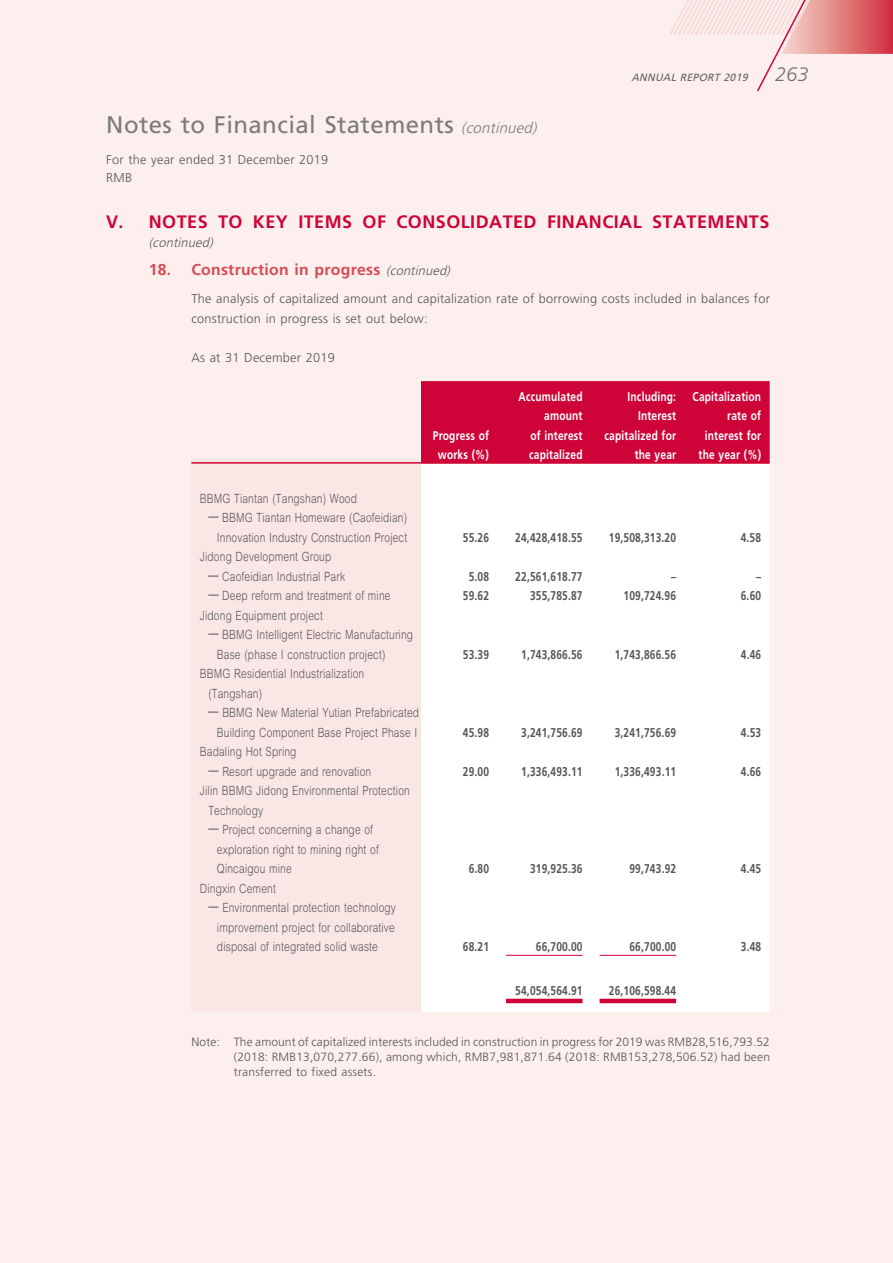
<style>
.page{position:relative;width:893px;height:1263px;background:#fcefee}
.page>*{position:absolute;margin:0;border:0;box-sizing:border-box;transform-origin:0 0}
.t1{font:24px "Frutiger LT Std";letter-spacing:.015em;color:#7c7b7b}
.t2{font:italic 300 19.5px "Frutiger LT Std";color:#6f6f6f}
.t3{font:700 18px "Frutiger LT Std";letter-spacing:.025em;color:#ce0438}
.t4{font:700 15.75px "Frutiger LT Std";letter-spacing:.015em;color:#d74b55}
.t5{font:300 12.75px/19.5px "M Hei HK";letter-spacing:.015em;color:#575756;scale:.8 1}
.t6{font:700 12.75px "Frutiger LT Std";letter-spacing:.015em;color:#575756;scale:.8 1}
.t7{font:300 12.75px/18px "Frutiger LT Std";letter-spacing:.015em;color:#575756}
.t8{font:700 12.75px/19.5px "Frutiger LT Std";letter-spacing:.015em;color:#fff;text-align:right;scale:.8 1}
.t9{font:italic 300 12.75px "Frutiger LT Std";color:#575756}
.t10{font:300 12px/15px "Frutiger LT Std";letter-spacing:.015em;color:#575756;text-align:justify}
.t11{font:italic 10.5px "Frutiger LT Std";color:#636362}
.s1{font-weight:300;font-style:italic;font-size:15px}
.s2{font-weight:300;font-style:italic;font-size:12.75px;color:#575756}
</style>
<div class="page">
<svg style="left:670px;top:0;width:223px;height:92px"></svg>
<div style="left:421px;top:381px;width:349px;height:81px;background:#ce0438"></div>
<div style="left:421px;top:464px;width:349px;height:548px;background:#fff"></div>
<hr style="left:191px;top:462px;width:230px;height:2px;background:#ce0438">
<hr style="left:421px;top:462px;width:76px;height:2px;background:#ce0438">
<hr style="left:497px;top:462px;width:94px;height:2px;background:#ce0438">
<hr style="left:591px;top:462px;width:94px;height:2px;background:#ce0438">
<hr style="left:685px;top:462px;width:85px;height:2px;background:#ce0438">
<hr style="left:506px;top:955px;width:77px;height:1px;background:#ce0438">
<hr style="left:600px;top:955px;width:76px;height:1px;background:#ce0438">
<hr style="left:506px;top:999px;width:77px;height:4px;background:#ce0438">
<hr style="left:600px;top:999px;width:76px;height:4px;background:#ce0438">
<h1 class="t1" style="left:106px;top:110px;width:436px">Notes to Financial Statements <span class="s1">(continued)</span></h1>
<p class="t7" style="left:106px;top:150px;width:224px">For the year ended 31 December 2019<br>RMB</p>
<p class="t11" style="left:631px;top:71px;width:121px">ANNUAL REPORT 2019</p>
<h2 class="t2" style="left:775px;top:63px;width:35px">263</h2>
<h3 class="t3" style="left:106px;top:211px;width:665px">V. NOTES TO KEY ITEMS OF CONSOLIDATED FINANCIAL STATEMENTS</h3>
<p class="t9" style="left:149px;top:235px;width:69px">(continued)</p>
<p class="t4" style="left:149px;top:260px;width:306px">18. Construction in progress <span class="s2">(continued)</span></p>
<p class="t7" style="left:191px;top:289px;width:580px;line-height:19.5px">The analysis of capitalized amount and capitalization rate of borrowing costs included in balances for construction in progress is set out below:</p>
<p class="t7" style="left:191px;top:348px;width:145px">As at 31 December 2019</p>
<p class="t5" style="left:200px;top:488px;width:198px">BBMG Tiantan (Tangshan) Wood</p>
<p class="t5" style="left:208px;top:507px;width:250px;text-align:right">– BBMG Tiantan Homeware (Caofeidian)<br>Innovation Industry Construction Project</p>
<p class="t8" style="left:433px;top:425px;width:72px;text-align:center">Progress of works (%)</p>
<p class="t8" style="left:518px;top:386px;width:82px">Accumulated amount<br>of interest capitalized</p>
<p class="t8" style="left:605px;top:386px;width:91px">Including:<br>Interest capitalized for the year</p>
<p class="t8" style="left:693px;top:386px;width:87px">Capitalization rate of interest for the year (%)</p>
<p class="t6" style="left:463px;top:530px;width:34px">55.26</p>
<p class="t6" style="left:515px;top:530px;width:86px">24,428,418.55</p>
<p class="t6" style="left:609px;top:530px;width:86px">19,508,313.20</p>
<p class="t6" style="left:741px;top:530px;width:27px">4.58</p>
<p class="t5" style="left:200px;top:546px;width:166px">Jidong Development Group</p>
<p class="t5" style="left:208px;top:566px;width:172px">– Caofeidian Industrial Park</p>
<p class="t6" style="left:469px;top:569px;width:27px">5.08</p>
<p class="t6" style="left:515px;top:569px;width:86px">22,561,618.77</p>
<p class="t6" style="left:671px;top:569px;width:8px">–</p>
<p class="t6" style="left:756px;top:569px;width:8px">–</p>
<p class="t5" style="left:208px;top:585px;width:229px">– Deep reform and treatment of mine</p>
<p class="t6" style="left:463px;top:588px;width:34px">59.62</p>
<p class="t6" style="left:530px;top:588px;width:67px">355,785.87</p>
<p class="t6" style="left:623px;top:588px;width:67px">109,724.96</p>
<p class="t6" style="left:741px;top:588px;width:27px">6.60</p>
<p class="t5" style="left:200px;top:605px;width:155px">Jidong Equipment project</p>
<p class="t5" style="left:217px;top:624px;width:247px;text-indent:-9px">– BBMG Intelligent Electric Manufacturing<br>Base (phase I construction project)</p>
<p class="t6" style="left:463px;top:647px;width:34px">53.39</p>
<p class="t6" style="left:521px;top:647px;width:78px">1,743,866.56</p>
<p class="t6" style="left:615px;top:647px;width:78px">1,743,866.56</p>
<p class="t6" style="left:741px;top:647px;width:27px">4.46</p>
<p class="t5" style="left:208px;top:663px;width:196px;text-indent:-9px">BBMG Residential Industrialization (Tangshan)</p>
<p class="t5" style="left:208px;top:702px;width:265px;text-align:center">– BBMG New Material Yutian Prefabricated<br>Building Component Base Project Phase I</p>
<p class="t6" style="left:463px;top:725px;width:34px">45.98</p>
<p class="t6" style="left:521px;top:725px;width:78px">3,241,756.69</p>
<p class="t6" style="left:615px;top:725px;width:78px">3,241,756.69</p>
<p class="t6" style="left:741px;top:725px;width:27px">4.53</p>
<p class="t5" style="left:200px;top:741px;width:122px">Badaling Hot Spring</p>
<p class="t5" style="left:208px;top:761px;width:205px">– Resort upgrade and renovation</p>
<p class="t6" style="left:463px;top:764px;width:34px">29.00</p>
<p class="t6" style="left:521px;top:764px;width:78px">1,336,493.11</p>
<p class="t6" style="left:615px;top:764px;width:78px">1,336,493.11</p>
<p class="t6" style="left:741px;top:764px;width:27px">4.66</p>
<p class="t5" style="left:208px;top:780px;width:253px;text-indent:-9px">Jilin BBMG Jidong Environmental Protection<br>Technology</p>
<p class="t5" style="left:217px;top:819px;width:204px;text-indent:-9px">– Project concerning a change of exploration right to mining right of<br>Qincaigou mine</p>
<p class="t6" style="left:469px;top:861px;width:27px">6.80</p>
<p class="t6" style="left:530px;top:861px;width:67px">319,925.36</p>
<p class="t6" style="left:629px;top:861px;width:60px">99,743.92</p>
<p class="t6" style="left:741px;top:861px;width:27px">4.45</p>
<p class="t5" style="left:200px;top:878px;width:96px">Dingxin Cement</p>
<p class="t5" style="left:217px;top:897px;width:225px;text-align:justify;text-indent:-9px">– Environmental protection technology improvement project for collaborative disposal of integrated solid waste</p>
<p class="t6" style="left:463px;top:939px;width:34px">68.21</p>
<p class="t6" style="left:536px;top:939px;width:60px">66,700.00</p>
<p class="t6" style="left:629px;top:939px;width:60px">66,700.00</p>
<p class="t6" style="left:741px;top:939px;width:27px">3.48</p>
<p class="t6" style="left:515px;top:983px;width:86px">54,054,564.91</p>
<p class="t6" style="left:609px;top:983px;width:86px">26,106,598.44</p>
<p class="t10" style="left:234px;top:1035px;width:538px;text-indent:-43px">Note: The amount of capitalized interests included in construction in progress for 2019 was RMB28,516,793.52 (2018: RMB13,070,277.66), among which, RMB7,981,871.64 (2018: RMB153,278,506.52) had been transferred to fixed assets.</p>
</div>
